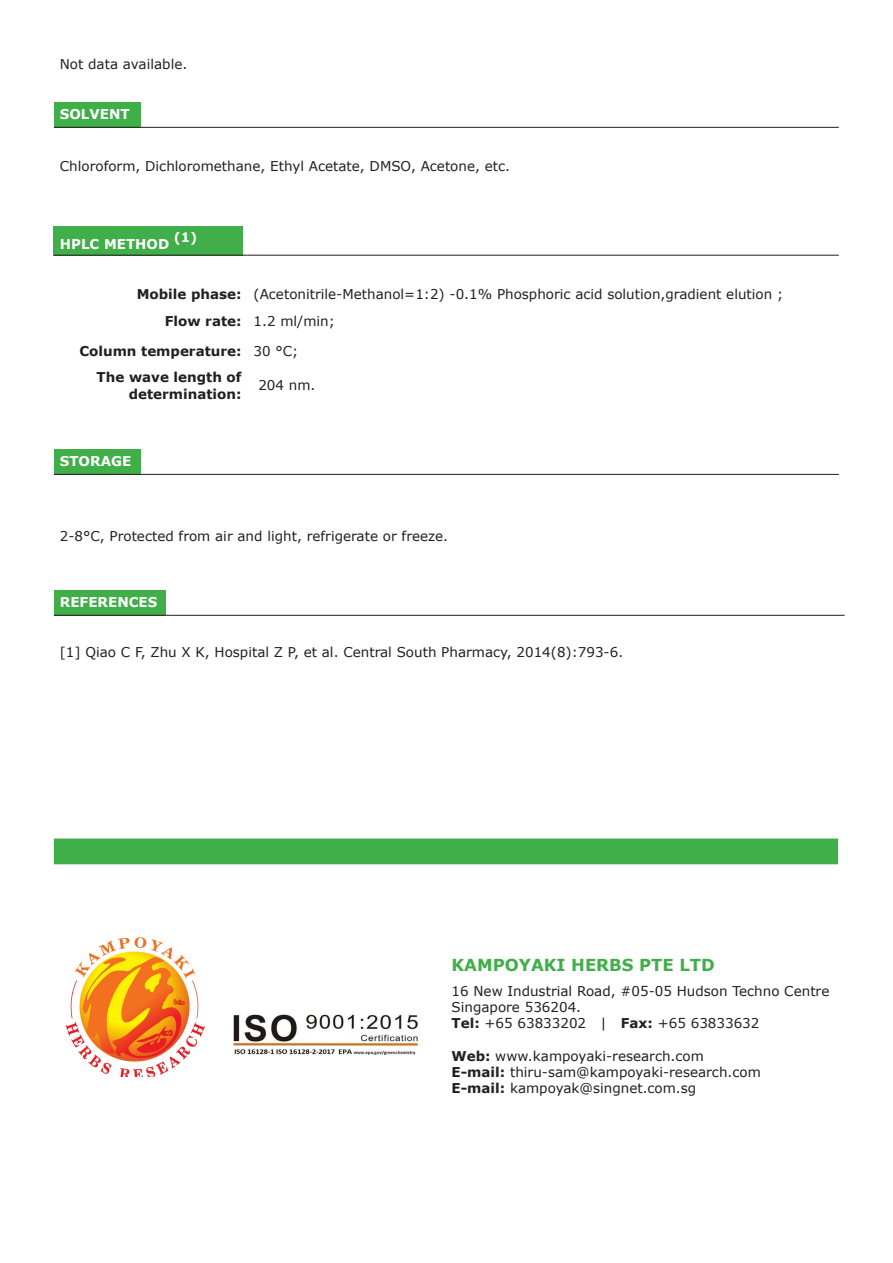
<style>
.page{position:relative;width:893px;height:1263px;background:#fff}
.page>*{position:absolute;margin:0;border:0;box-sizing:border-box;transform-origin:0 0}
.t1{font:700 16.5px "Verdana";color:#40ae49}
.t2{font:13.5px "Verdana";color:#231f20}
.t3{font:700 13.5px/16.2px "Verdana";color:#231f20;text-align:right}
.t4{font:700 13.5px "Verdana";color:#fff}
.t5{font:700 13.05px "Verdana";color:#fff}
.s1{font-weight:700}
</style>
<div class="page">
<div style="left:54px;top:102px;width:86px;height:25px;background:#40ae49"></div>
<hr style="left:54px;top:127px;width:86px;height:1px;background:#231f20">
<hr style="left:140px;top:127px;width:699px;height:1px;background:#231f20">
<div style="left:54px;top:226px;width:189px;height:29px;background:#40ae49"></div>
<hr style="left:54px;top:255px;width:189px;height:1px;background:#231f20">
<hr style="left:248px;top:255px;width:591px;height:1px;background:#231f20">
<div style="left:54px;top:449px;width:86px;height:25px;background:#40ae49"></div>
<hr style="left:54px;top:474px;width:86px;height:1px;background:#231f20">
<hr style="left:140px;top:474px;width:699px;height:1px;background:#231f20">
<div style="left:54px;top:590px;width:112px;height:25px;background:#40ae49"></div>
<hr style="left:54px;top:615px;width:112px;height:1px;background:#231f20">
<hr style="left:166px;top:615px;width:679px;height:1px;background:#231f20">
<div style="left:54px;top:838px;width:784px;height:26px;background:#40ae49"></div>
<img style="left:65px;top:937px;width:140px;height:140px">
<img style="left:232px;top:1014px;width:187px;height:41px">
<p class="t2" style="left:60px;top:55px;width:129px">Not data available.</p>
<p class="t4" style="left:60px;top:105px;width:71px">SOLVENT</p>
<p class="t2" style="left:60px;top:157px;width:452px">Chloroform, Dichloromethane, Ethyl Acetate, DMSO, Acetone, etc.</p>
<p class="t4" style="left:60px;top:235px;width:111px">HPLC METHOD</p>
<p class="t5" style="left:174px;top:228px;width:25px">(1)</p>
<p class="t3" style="left:137px;top:286px;width:106px">Mobile phase:</p>
<p class="t2" style="left:254px;top:285px;width:531px">(Acetonitrile-Methanol=1:2) -0.1% Phosphoric acid solution,gradient elution ;</p>
<p class="t3" style="left:165px;top:313px;width:78px">Flow rate:</p>
<p class="t2" style="left:254px;top:313px;width:83px">1.2 ml/min;</p>
<p class="t3" style="left:79px;top:343px;width:164px">Column temperature:</p>
<p class="t2" style="left:254px;top:342px;width:46px">30 °C;</p>
<p class="t3" style="left:97px;top:369px;width:146px">The wave length of determination:</p>
<p class="t2" style="left:258px;top:377px;width:59px">204 nm.</p>
<p class="t4" style="left:60px;top:452px;width:73px">STORAGE</p>
<p class="t2" style="left:60px;top:527px;width:390px">2-8°C, Protected from air and light, refrigerate or freeze.</p>
<p class="t4" style="left:60px;top:593px;width:99px">REFERENCES</p>
<p class="t2" style="left:60px;top:643px;width:565px">[1] Qiao C F, Zhu X K, Hospital Z P, et al. Central South Pharmacy, 2014(8):793-6.</p>
<p class="t1" style="left:452px;top:954px;width:265px">KAMPOYAKI HERBS PTE LTD</p>
<p class="t2" style="left:452px;top:982px;width:379px">16 New Industrial Road, #05-05 Hudson Techno Centre</p>
<p class="t2" style="left:452px;top:998px;width:131px">Singapore 536204.</p>
<p class="t2" style="left:452px;top:1015px;width:309px"><span class="s1">Tel:</span> +65 63833202 | <span class="s1">Fax:</span> +65 63833632</p>
<p class="t2" style="left:452px;top:1047px;width:254px"><span class="s1">Web:</span> www.kampoyaki-research.com</p>
<p class="t2" style="left:452px;top:1063px;width:311px"><span class="s1">E-mail:</span> thiru-sam@kampoyaki-research.com</p>
<p class="t2" style="left:452px;top:1079px;width:246px"><span class="s1">E-mail:</span> kampoyak@singnet.com.sg</p>
</div>
